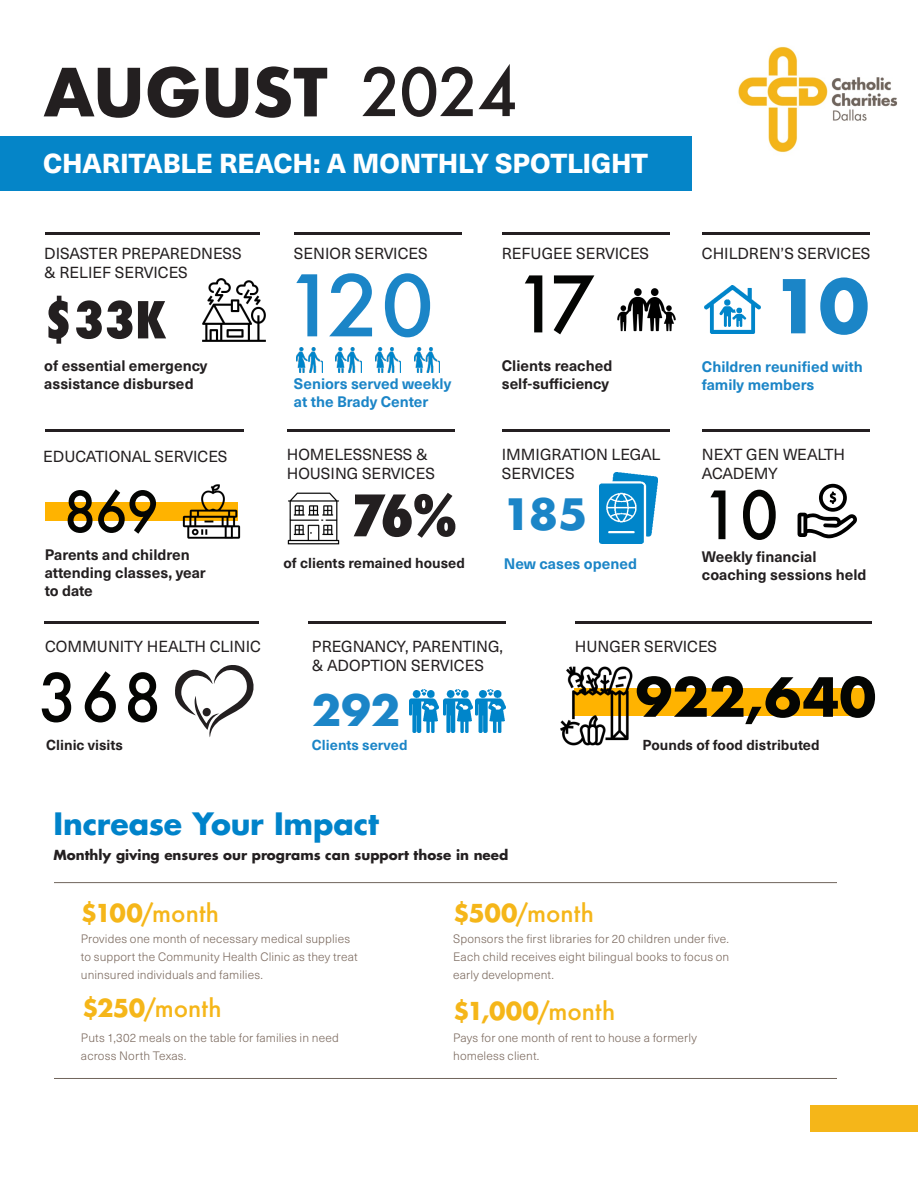
<style>
.page{position:relative;width:918px;height:1188px;background:#fff}
.page>*{position:absolute;margin:0;border:0;box-sizing:border-box;transform-origin:0 0}
.t1{font:500 93px "Futura PT";color:#1b85c7}
.t2{font:500 75.6px "Futura";color:#040503;scale:.95 1}
.t3{font:700 72px "Futura";color:#1b85c7}
.t4{font:700 64.5px "Futura";letter-spacing:-.01em;color:#231f20}
.t5{font:500 64.5px "Futura";color:#040503;scale:.95 1}
.t6{font:500 64.5px "Futura";color:#231f20}
.t7{font:800 condensed 55.5px "Futura";color:#231f20}
.t8{font:500 55.2px "Futura";color:#040503;scale:.95 1}
.t9{font:700 52.5px "Futura";color:#040503}
.t10{font:800 condensed 49.5px "Futura";color:#231f20}
.t11{font:700 42px "Futura";color:#1b85c7}
.t12{font:700 30px "Futura Std";letter-spacing:-.005em;color:#0083ca}
.t13{font:800 27px "Neue Haas Unica W1 G";letter-spacing:-.01em;color:#fff}
.t14{font:500 24px "Futura";letter-spacing:.005em;color:#f5b619}
.t15{font:700 24px "Futura Std";color:#f5b619}
.t16{font:15.75px/18.9px "Neue Haas Unica Pro";color:#231f20}
.t17{font:700 15px/18px "Neue Haas Unica Pro";color:#231f20}
.t18{font:700 15px/18px "Neue Haas Unica Pro";color:#1b85c7}
.t19{font:700 14.25px "Neue Haas Unica Pro";color:#231f20}
.t20{font:700 14.25px "Neue Haas Unica Pro";color:#1b85c7}
.t21{font:700 13.5px "Futura Std";color:#231f20}
.t22{font:300 12px/18px "Neue Haas Unica Pro";letter-spacing:.01em;color:#7e6d62}
.s1{font-family:"Futura Std";font-weight:700}
.s2{font-family:"Futura";font-weight:500}
</style>
<div class="page">
<hr style="left:54px;top:882px;width:783px;height:1px;background:#70655c">
<hr style="left:54px;top:1078px;width:783px;height:1px;background:#70655c">
<div style="left:810px;top:1106px;width:108px;height:26px;background:#f5b619"></div>
<hr style="left:502px;top:232px;width:167px;height:3px;background:#241f21">
<img style="left:617px;top:288px;width:59px;height:44px">
<hr style="left:294px;top:232px;width:167px;height:3px;background:#241f21">
<img style="left:297px;top:348px;width:25px;height:24px">
<img style="left:336px;top:348px;width:25px;height:24px">
<img style="left:375px;top:348px;width:26px;height:24px">
<img style="left:414px;top:348px;width:26px;height:24px">
<hr style="left:702px;top:232px;width:167px;height:3px;background:#241f21">
<img style="left:704px;top:285px;width:56px;height:49px">
<hr style="left:575px;top:621px;width:297px;height:3px;background:#241f21">
<div style="left:575px;top:688px;width:290px;height:28px;background:#ffb300"></div>
<img style="left:560px;top:666px;width:72px;height:80px">
<hr style="left:702px;top:429px;width:167px;height:3px;background:#241f21">
<svg style="left:798px;top:484px;width:59px;height:54px"></svg>
<hr style="left:287px;top:429px;width:167px;height:3px;background:#241f21">
<img style="left:287px;top:492px;width:53px;height:53px">
<hr style="left:502px;top:429px;width:168px;height:3px;background:#241f21">
<img style="left:600px;top:473px;width:57px;height:71px">
<img style="left:202px;top:278px;width:64px;height:64px">
<hr style="left:45px;top:232px;width:214px;height:3px;background:#241f21">
<hr style="left:44px;top:621px;width:214px;height:3px;background:#241f21">
<svg style="left:175px;top:665px;width:79px;height:72px"></svg>
<div style="left:203px;top:708px;width:8px;height:8px;background:#231f20;border-radius:50%"></div>
<hr style="left:308px;top:621px;width:198px;height:3px;background:#241f21">
<img style="left:409px;top:689px;width:30px;height:43px">
<img style="left:443px;top:689px;width:30px;height:43px">
<img style="left:476px;top:689px;width:30px;height:43px">
<hr style="left:45px;top:429px;width:199px;height:3px;background:#241f21">
<div style="left:45px;top:502px;width:193px;height:19px;background:#ffb300"></div>
<img style="left:182px;top:484px;width:59px;height:55px">
<div style="left:0;top:136px;width:691px;height:54px;background:#0585c8"></div>
<img style="left:738px;top:46px;width:160px;height:107px">
<p class="t4" style="left:43px;top:46px;width:286px">AUGUST</p>
<p class="t6" style="left:361px;top:48px;width:158px">2024</p>
<p class="t13" style="left:43px;top:142px;width:607px">CHARITABLE REACH: A MONTHLY SPOTLIGHT</p>
<p class="t16" style="left:44px;top:244px;width:199px">DISASTER PREPAREDNESS &amp; RELIEF SERVICES</p>
<p class="t10" style="left:43px;top:286px;width:125px">$33K</p>
<p class="t17" style="left:44px;top:357px;width:165px">of essential emergency assistance disbursed</p>
<p class="t16" style="left:43px;top:447px;width:186px">EDUCATIONAL SERVICES</p>
<p class="t8" style="left:64px;top:474px;width:102px">869</p>
<p class="t17" style="left:45px;top:546px;width:163px">Parents and children attending classes, year to date</p>
<p class="t16" style="left:294px;top:244px;width:135px">SENIOR SERVICES</p>
<p class="t1" style="left:283px;top:249px;width:153px">120</p>
<p class="t18" style="left:294px;top:375px;width:159px">Seniors served weekly at the Brady Center</p>
<p class="t16" style="left:287px;top:445px;width:150px">HOMELESSNESS &amp;<br>HOUSING SERVICES</p>
<p class="t7" style="left:351px;top:478px;width:108px">76%</p>
<p class="t19" style="left:284px;top:555px;width:183px">of clients remained housed</p>
<p class="t16" style="left:502px;top:244px;width:149px">REFUGEE SERVICES</p>
<p class="t2" style="left:515px;top:253px;width:86px">17</p>
<p class="t17" style="left:502px;top:357px;width:112px">Clients reached</p>
<p class="t17" style="left:502px;top:375px;width:109px">self-sufficiency</p>
<p class="t16" style="left:502px;top:445px;width:160px">IMMIGRATION LEGAL<br>SERVICES</p>
<p class="t11" style="left:502px;top:484px;width:87px">185</p>
<p class="t18" style="left:504px;top:555px;width:135px">New cases opened</p>
<p class="t16" style="left:702px;top:244px;width:170px">CHILDREN’S SERVICES</p>
<p class="t3" style="left:771px;top:254px;width:99px">10</p>
<p class="t18" style="left:702px;top:358px;width:163px">Children reunified with family members</p>
<p class="t16" style="left:702px;top:445px;width:145px">NEXT GEN WEALTH<br>ACADEMY</p>
<p class="t5" style="left:702px;top:471px;width:82px">10</p>
<p class="t17" style="left:702px;top:548px;width:166px">Weekly financial coaching sessions held</p>
<p class="t16" style="left:45px;top:638px;width:217px">COMMUNITY HEALTH CLINIC</p>
<p class="t5" style="left:39px;top:654px;width:130px">368</p>
<p class="t19" style="left:46px;top:737px;width:78px">Clinic visits</p>
<p class="t16" style="left:312px;top:637px;width:193px">PREGNANCY, PARENTING, &amp; ADOPTION SERVICES</p>
<p class="t11" style="left:312px;top:680px;width:90px">292</p>
<p class="t20" style="left:312px;top:737px;width:97px">Clients served</p>
<p class="t16" style="left:575px;top:637px;width:144px">HUNGER SERVICES</p>
<p class="t9" style="left:636px;top:659px;width:242px">922,640</p>
<p class="t19" style="left:643px;top:737px;width:179px">Pounds of food distributed</p>
<p class="t12" style="left:54px;top:804px;width:327px">Increase Your Impact</p>
<p class="t21" style="left:54px;top:846px;width:456px">Monthly giving ensures our programs can support those in need</p>
<p class="t14" style="left:81px;top:896px;width:140px"><span class="s1">$100</span>/month</p>
<p class="t22" style="left:81px;top:930px;width:278px">Provides one month of necessary medical supplies to support the Community Health Clinic as they treat uninsured individuals and families.</p>
<p class="t14" style="left:453px;top:896px;width:142px"><span class="s1">$500</span>/month</p>
<p class="t22" style="left:453px;top:930px;width:278px;text-align:justify">Sponsors the first libraries for 20 children under five.<br>Each child receives eight bilingual books to focus on early development.</p>
<p class="t14" style="left:82px;top:992px;width:141px"><span class="s1">$250</span>/month</p>
<p class="t22" style="left:81px;top:1029px;width:259px">Puts 1,302 meals on the table for families in need across North Texas.</p>
<p class="t15" style="left:453px;top:995px;width:164px">$1,000<span class="s2">/month</span></p>
<p class="t22" style="left:453px;top:1029px;width:245px">Pays for one month of rent to house a formerly homeless client.</p>
</div>
